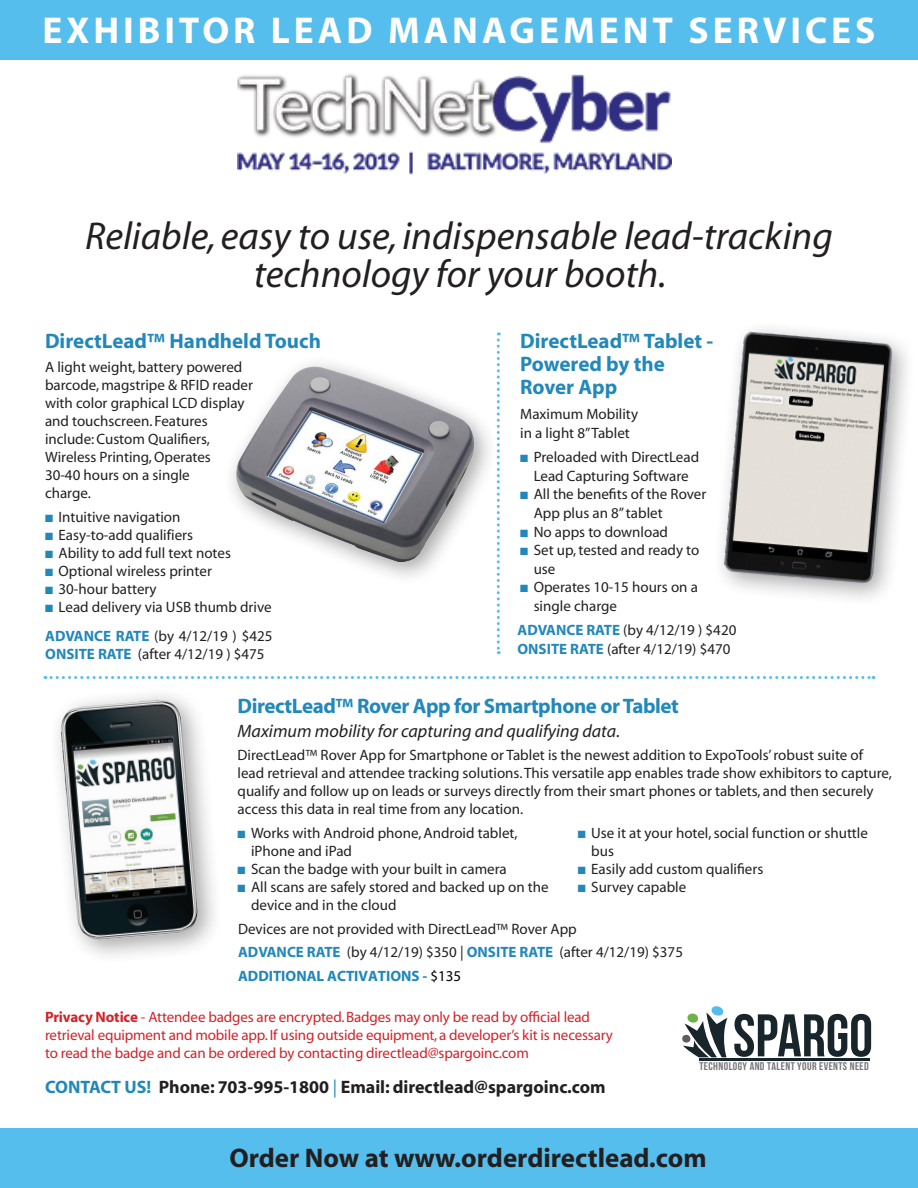
<style>
.page{position:relative;width:918px;height:1188px;background:#fff}
.page>*{position:absolute;margin:0;border:0;box-sizing:border-box;transform-origin:0 0}
.t1{font:60px "Bebas Neue";color:#18262b}
.t2{font:italic 39px/37.5px "Myriad";color:#231f20;text-align:center}
.t3{font:700 37.5px "Myriad";letter-spacing:.105em;color:#fff}
.t4{font:700 27px "Myriad";color:#231f20}
.Subhead{font:700 21px/23.1px "Myriad";letter-spacing:-.005em;color:#2288ba}
.Body{font:700 18px "Myriad";color:#231f20}
.t5{font:italic 18px "Myriad";color:#231f20}
.Description{font:15px/18px "Myriad";color:#231f20}
.Rate{font:15px/23.7px "Myriad";color:#231f20}
.Description-2{font:15px/18px "Myriad";letter-spacing:-.01em;color:#d1232a}
.t6{font:11.25px "Bebas Neue";letter-spacing:.035em;color:#767575}
.s1{color:#2288ba}
.s2{font-family:"Myriad Pro"}
.s3{font-weight:700;color:#2288ba}
.s4{font-family:"Myriad Pro";font-weight:700;color:#1d87ba}
.s5{font-family:"Myriad Pro";color:#000}
.s6{font-weight:700}
.s7{font-weight:400;color:#2288ba}
</style>
<div class="page">
<div style="left:0;top:0;width:918px;height:60px;background:#55beec"></div>
<div style="left:0;top:1128px;width:918px;height:60px;background:#55beec"></div>
<img style="left:57px;top:695px;width:158px;height:261px">
<div style="left:712px;top:320px;width:204px;height:288px;background:#231f20;opacity:.4"></div>
<img style="left:723px;top:331px;width:171px;height:254px">
<img style="left:232px;top:363px;width:250px;height:208px">
<hr style="left:699px;top:1058px;width:171px;height:2px;background:#18262b">
<svg style="left:682px;top:1006px;width:46px;height:51px"></svg>
<svg style="left:45px;top:676px;width:829px;height:3px"></svg>
<svg style="left:497px;top:332px;width:3px;height:322px"></svg>
<img style="left:238px;top:74px;width:433px;height:101px">
<p class="t3" style="left:42px;top:11px;width:835px">EXHIBITOR LEAD MANAGEMENT SERVICES</p>
<p class="t2" style="left:85px;top:219px;width:749px">Reliable, easy to use, indispensable lead-tracking technology for your booth.</p>
<p class="Subhead" style="left:45px;top:330px;width:277px">DirectLead™ Handheld Touch</p>
<p class="Description" style="left:45px;top:359px;width:209px">A light weight, battery powered barcode, magstripe &amp; RFID reader with color graphical LCD display and touchscreen. Features include: Custom Qualifiers,<br>Wireless Printing, Operates<br>30-40 hours on a single<br>charge.</p>
<p class="Description" style="left:45px;top:509px;width:137px"><span class="s1">■</span> Intuitive nav<span class="s2">i</span>gation</p>
<p class="Description" style="left:45px;top:527px;width:150px"><span class="s1">■</span> Easy-to-add qualifiers</p>
<p class="Description" style="left:45px;top:545px;width:188px"><span class="s1">■</span> Ability to add full text notes</p>
<p class="Description" style="left:45px;top:563px;width:169px"><span class="s1">■</span> Optional wireless printer</p>
<p class="Description" style="left:45px;top:581px;width:113px"><span class="s1">■</span> 30-hour battery</p>
<p class="Description" style="left:45px;top:599px;width:228px"><span class="s1">■</span> Lead delivery via USB thumb drive</p>
<p class="Rate" style="left:45px;top:627px;width:229px;line-height:18px"><span class="s3">ADVANCE RATE</span> (by <span class="s2">4/12</span>/1<span class="s2">9</span> ) $425<br><span class="s3">ONSITE RATE</span> (after <span class="s2">4</span>/<span class="s2">12</span>/1<span class="s2">9</span> ) $475</p>
<p class="Subhead" style="left:238px;top:696px;width:443px">DirectLead™ Rover App for Smartphone or Tablet</p>
<p class="t5" style="left:238px;top:722px;width:384px">Maximum mobility for capturing and qualifying data.</p>
<p class="Description" style="left:238px;top:747px;width:656px">DirectLead™ Rover App for Smartphone or Tablet is the newest addition to ExpoTools’ robust suite of lead retrieval and attendee tracking solutions. This versatile app enables trade show exhibitors to capture, qualify and follow up on leads or surveys directly from their smart phones or tablets, and then securely access this data in real time from any location.</p>
<p class="Description" style="left:251px;top:825px;width:268px;text-indent:-13px"><span class="s1">■</span> Works with Android phone, Android tablet, iPhone and iPad</p>
<p class="Description" style="left:238px;top:861px;width:271px"><span class="s1">■</span> Scan the badge with your built in camera</p>
<p class="Description" style="left:251px;top:879px;width:299px;text-indent:-13px"><span class="s1">■</span> All scans are safely stored and backed up on the device and in the cloud</p>
<p class="Subhead" style="left:520px;top:330px;width:195px">DirectLead™ Tablet -<br>Powered by the<br>Rover App</p>
<p class="Description" style="left:520px;top:405px;width:119px;line-height:18.6px">Maximum Mobility in a light 8” Tablet</p>
<p class="Description" style="left:520px;top:449px;width:180px;line-height:18.6px;text-align:center"><span class="s1">■</span> Preloaded with DirectLead<br>Lead Capturing Software</p>
<p class="Description" style="left:534px;top:486px;width:174px;line-height:18.6px;text-indent:-13px"><span class="s1">■</span> All the benefits of the Rover<br>App plus an 8” tablet</p>
<p class="Description" style="left:520px;top:523px;width:149px"><span class="s1">■</span> No apps to download</p>
<p class="Description" style="left:534px;top:542px;width:167px;line-height:18.6px;text-indent:-13px"><span class="s1">■</span> Set up, tested and ready to use</p>
<p class="Description" style="left:534px;top:579px;width:166px;line-height:18.6px;text-indent:-13px"><span class="s1">■</span> Operates 10-15 hours on a single charge</p>
<p class="Rate" style="left:518px;top:621px;width:220px;line-height:18.9px"><span class="s3">ADVANCE RATE</span> (by <span class="s2">4</span>/<span class="s2">12</span>/1<span class="s2">9</span> ) $420<br><span class="s3">ONSITE RATE</span> (after <span class="s2">4</span>/<span class="s2">12</span>/1<span class="s2">9</span>) $470</p>
<p class="Description" style="left:591px;top:825px;width:278px;text-indent:-13px"><span class="s1">■</span> Use it at your hotel, social function or shuttle bus</p>
<p class="Description" style="left:578px;top:861px;width:187px"><span class="s1">■</span> Easily add custom qualifiers</p>
<p class="Description" style="left:578px;top:879px;width:110px"><span class="s1">■</span> Survey capable</p>
<p class="Rate" style="left:238px;top:917px;width:446px">Devices are not provided with DirectLead™ Rover App<br><span class="s3">ADVANCE RATE</span> (by <span class="s2">4</span>/<span class="s2">12</span>/1<span class="s2">9</span>) $350 | <span class="s3">ONSITE RATE</span> (after <span class="s2">4</span>/<span class="s2">12</span>/1<span class="s2">9</span>) $375<br><span class="s4">ADDITIONAL ACTIVATIONS -</span> <span class="s5">$135</span></p>
<p class="Description-2" style="left:45px;top:1008px;width:570px"><span class="s6">Privacy Notice</span> - Attendee badges are encrypted. Badges may only be read by official lead retrieval equipment and mobile app. If using outside equipment, a developer’s kit is necessary to read the badge and can be ordered by contacting directlead@spargoinc.com</p>
<p class="Body" style="left:45px;top:1078px;width:562px"><span class="s1">CONTACT US!</span> Phone: 703-995-1800 <span class="s7">|</span> Email: directlead@spargoinc.com</p>
<p class="t1" style="left:733px;top:1003px;width:142px">SPARGO</p>
<p class="t6" style="left:699px;top:1060px;width:171px">TECHNOLOGY AND TALENT YOUR EVENTS NEED</p>
<p class="t4" style="left:229px;top:1144px;width:479px">Order Now at www.orderdirectlead.com</p>
</div>
